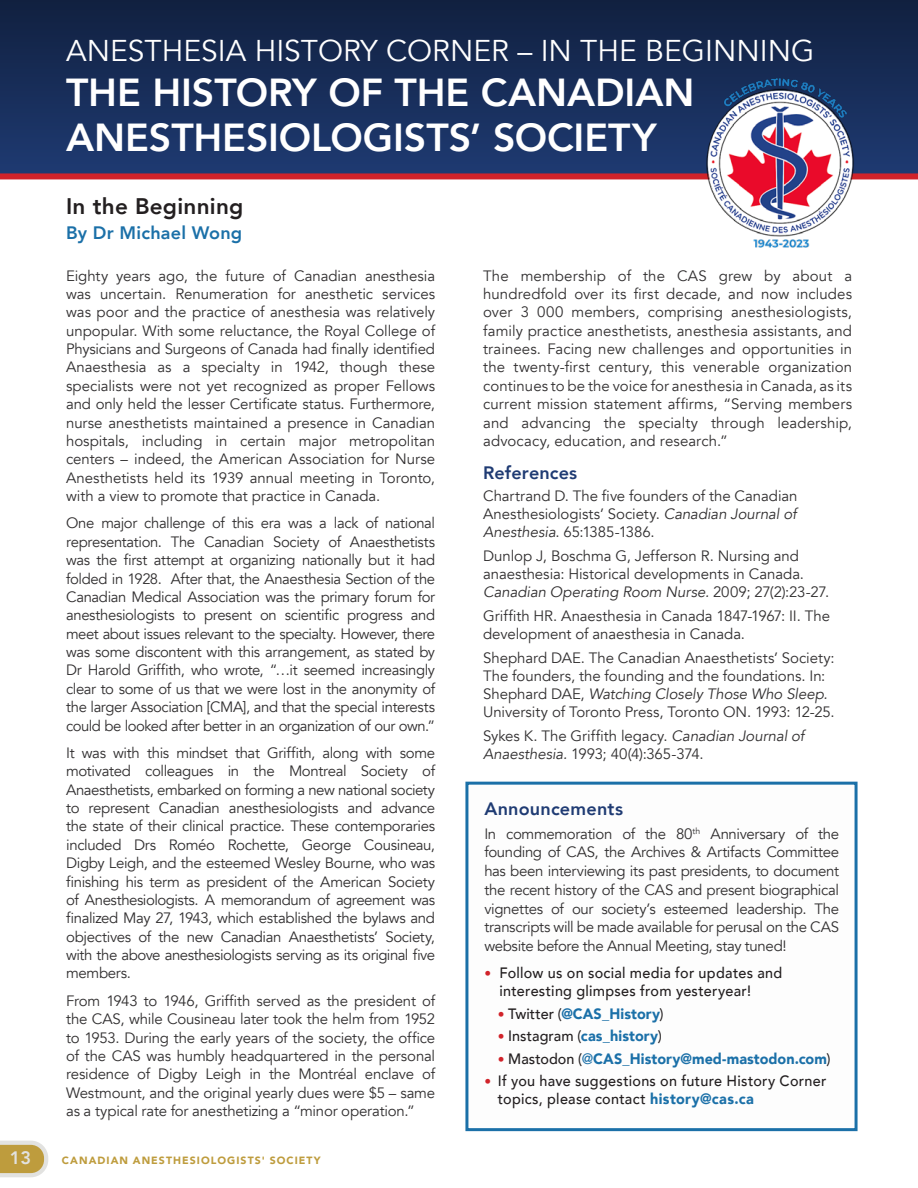
<style>
.page{position:relative;width:918px;height:1188px;background:#fff}
.page>*{position:absolute;margin:0;border:0;box-sizing:border-box;transform-origin:0 0}
.t1{font:800 39px/45px "Avenir";letter-spacing:-.005em;color:#fff}
.t2{font:30px "Avenir";color:#fff}
.t3{font:800 22.5px "Avenir";letter-spacing:.015em;color:#231f20}
.t4{font:800 18px "Avenir";letter-spacing:.01em;color:#1f3b73}
.t5{font:800 18px "Avenir";letter-spacing:.01em;color:#1b70a8}
.t6{font:800 18px "Avenir";color:#e2e2e0}
.t7{font:15px/18.3px "Avenir";letter-spacing:-.005em;color:#312f30;text-align:justify}
.t8{font:500 15px/18px "Avenir";letter-spacing:.02em;color:#231f20;scale:.96 1}
.t9{font:900 15px "Avenir";letter-spacing:.005em;color:#1b70a8;scale:.96 1}
.t10{font:500 15px "Avenir";color:#231f20;scale:.96 1}
.t11{font:900 10.5px "Avenir";letter-spacing:.1em;color:#be9c3d}
.s1{font-style:italic}
.s2{font-weight:400;font-size:13.5px;color:#d1232a}
.s3{font-weight:500;color:#231f20}
.s4{font-weight:900;color:#1b70a8}
.s5{font-weight:500}
</style>
<div class="page">
<svg style="left:0;top:1141px;width:48px;height:36px;background:#cbb473"></svg>
<div style="left:0;top:0;width:918px;height:176px;background:linear-gradient(to bottom,#11203f,#1e3a72)"></div>
<div style="left:0;top:173px;width:918px;height:6px;background:#d1232a"></div>
<svg style="left:465px;top:781px;width:393px;height:351px"></svg>
<img style="left:706px;top:61px;width:148px;height:187px">
<p class="t2" style="left:66px;top:32px;width:750px">ANESTHESIA HISTORY CORNER – IN THE BEGINNING</p>
<p class="t1" style="left:66px;top:70px;width:630px">THE HISTORY OF THE CANADIAN<br>ANESTHESIOLOGISTS’ SOCIETY</p>
<p class="t3" style="left:66px;top:188px;width:179px">In the Beginning</p>
<p class="t5" style="left:66px;top:219px;width:178px">By Dr Michael Wong</p>
<p class="t7" style="left:66px;top:266px;width:370px">Eighty years ago, the future of Canadian anesthesia was uncertain. Renumeration for anesthetic services was poor and the practice of anesthesia was relatively unpopular. With some reluctance, the Royal College of Physicians and Surgeons of Canada had finally identified Anaesthesia as a specialty in 1942, though these specialists were not yet recognized as proper Fellows and only held the lesser Certificate status. Furthermore, nurse anesthetists maintained a presence in Canadian hospitals, including in certain major metropolitan centers – indeed, the American Association for Nurse Anesthetists held its 1939 annual meeting in Toronto, with a view to promote that practice in Canada.</p>
<p class="t7" style="left:66px;top:514px;width:371px">One major challenge of this era was a lack of national representation. The Canadian Society of Anaesthetists was the first attempt at organizing nationally but it had folded in 1928. After that, the Anaesthesia Section of the Canadian Medical Association was the primary forum for anesthesiologists to present on scientific progress and meet about issues relevant to the specialty. However, there was some discontent with this arrangement, as stated by Dr Harold Griffith, who wrote, “…it seemed increasingly clear to some of us that we were lost in the anonymity of the larger Association [CMA], and that the special interests could be looked after better in an organization of our own.”</p>
<p class="t7" style="left:66px;top:744px;width:371px">It was with this mindset that Griffith, along with some motivated colleagues in the Montreal Society of Anaesthetists, embarked on forming a new national society to represent Canadian anesthesiologists and advance the state of their clinical practice. These contemporaries included Drs Roméo Rochette, George Cousineau, Digby Leigh, and the esteemed Wesley Bourne, who was finishing his term as president of the American Society of Anesthesiologists. A memorandum of agreement was finalized May 27, 1943, which established the bylaws and objectives of the new Canadian Anaesthetists’ Society, with the above anesthesiologists serving as its original five members.</p>
<p class="t7" style="left:66px;top:992px;width:371px">From 1943 to 1946, Griffith served as the president of the CAS, while Cousineau later took the helm from 1952 to 1953. During the early years of the society, the office of the CAS was humbly headquartered in the personal residence of Digby Leigh in the Montréal enclave of Westmount, and the original yearly dues were $5 – same as a typical rate for anesthetizing a “minor operation.”</p>
<p class="t6" style="left:10px;top:1144px;width:23px">13</p>
<p class="t11" style="left:62px;top:1152px;width:260px">CANADIAN ANESTHESIOLOGISTS' SOCIETY</p>
<p class="t7" style="left:483px;top:266px;width:371px">The membership of the CAS grew by about a hundredfold over its first decade, and now includes over 3 000 members, comprising anesthesiologists, family practice anesthetists, anesthesia assistants, and trainees. Facing new challenges and opportunities in the twenty-first century, this venerable organization continues to be the voice for anesthesia in Canada, as its current mission statement affirms, “Serving members and advancing the specialty through leadership, advocacy, education, and research.”</p>
<p class="t4" style="left:483px;top:459px;width:96px">References</p>
<p class="t7" style="left:483px;top:487px;width:316px">Chartrand D. The five founders of the Canadian Anesthesiologists’ Society. <span class="s1">Canadian Journal of Anesthesia</span>. 65:1385-1386.</p>
<p class="t7" style="left:483px;top:547px;width:348px;text-align:left">Dunlop J, Boschma G, Jefferson R. Nursing and anaesthesia: Historical developments in Canada.<br><span class="s1">Canadian Operating Room Nurse.</span> 2009; 27(2):23-27.</p>
<p class="t7" style="left:483px;top:607px;width:348px">Griffith HR. Anaesthesia in Canada 1847-1967: II. The development of anaesthesia in Canada.</p>
<p class="t7" style="left:483px;top:649px;width:353px;text-align:left">Shephard DAE. The Canadian Anaesthetists’ Society:<br>The founders, the founding and the foundations. In:<br>Shephard DAE, <span class="s1">Watching Closely Those Who Sleep.<br></span>University of Toronto Press, Toronto ON. 1993: 12-25.</p>
<p class="t7" style="left:483px;top:727px;width:323px">Sykes K. The Griffith legacy. <span class="s1">Canadian Journal of<br>Anaesthesia.</span> 1993; 40(4):365-374.</p>
<p class="t4" style="left:484px;top:794px;width:140px">Announcements</p>
<p class="t7" style="left:484px;top:824px;width:356px;line-height:18.8px">In commemoration of the 80<sup>th</sup> Anniversary of the founding of CAS, the Archives &amp; Artifacts Committee has been interviewing its past presidents, to document the recent history of the CAS and present biographical vignettes of our society’s esteemed leadership. The transcripts will be made available for perusal on the CAS website before the Annual Meeting, stay tuned!</p>
<p class="t8" style="left:499px;top:963px;width:296px;text-indent:-15px"><span class="s2">•</span> Follow us on social media for updates and interesting glimpses from yesteryear!</p>
<p class="t9" style="left:498px;top:1001px;width:174px"><span class="s2">•</span> <span class="s3">Twitter (</span>@CAS_History<span class="s3">)</span></p>
<p class="t10" style="left:498px;top:1023px;width:172px"><span class="s2">•</span> Instagram (<span class="s4">cas_history</span>)</p>
<p class="t9" style="left:498px;top:1046px;width:348px"><span class="s2">•</span> <span class="s3">Mastodon (</span><span class="s5">@</span>CAS_History@med-mastodon.com<span class="s3">)</span></p>
<p class="t8" style="left:498px;top:1071px;width:344px;text-indent:-14px"><span class="s2">•</span> If you have suggestions on future History Corner topics, please contact <span class="s4">history@cas.ca</span></p>
</div>
